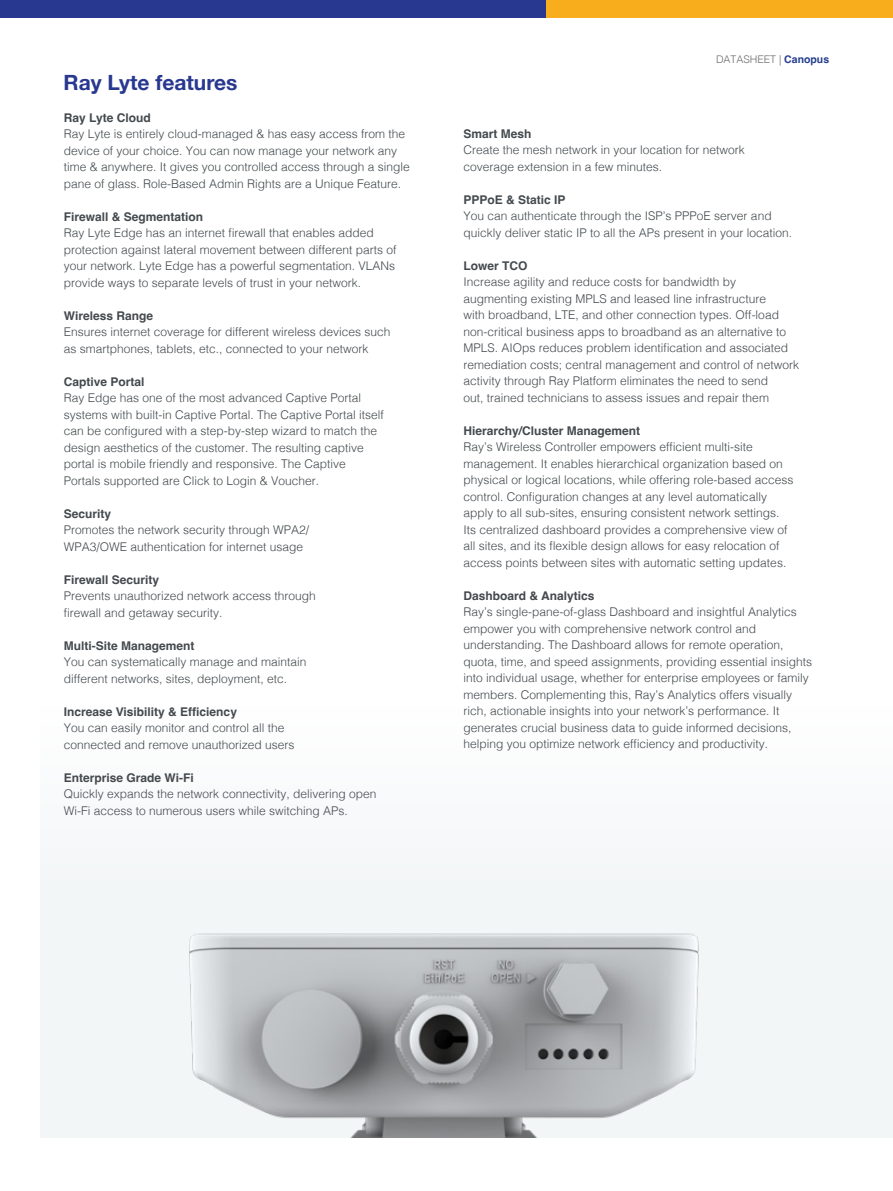
<style>
.page{position:relative;width:893px;height:1191px;background:#fff}
.page>*{position:absolute;margin:0;border:0;box-sizing:border-box;transform-origin:0 0}
.Subheading_1{font:700 21px "Helvetica Neue";color:#283890}
.bod_copy{font:300 12px/16.5px "Helvetica";color:#43494d}
.bod_copy-2{font:700 12px "Helvetica";color:#43494d}
.t1{font:300 10.5px "Helvetica";color:#6c6d70}
.s1{font-weight:700;color:#253f8e}
</style>
<div class="page">
<div style="left:0;top:0;width:547px;height:17px;background:#283890"></div>
<div style="left:547px;top:0;width:346px;height:17px;background:#f8ae1c"></div>
<img style="left:173px;top:908px;width:547px;height:229px">
<p class="Subheading_1" style="left:64px;top:66px;width:175px">Ray Lyte features</p>
<p class="bod_copy-2" style="left:64px;top:110px;width:88px">Ray Lyte Cloud</p>
<p class="bod_copy" style="left:64px;top:125px;width:348px">Ray Lyte is entirely cloud-managed &amp; has easy access from the device of your choice. You can now manage your network any time &amp; anywhere. It gives you controlled access through a single pane of glass. Role-Based Admin Rights are a Unique Feature.</p>
<p class="bod_copy-2" style="left:64px;top:209px;width:141px">Firewall &amp; Segmentation</p>
<p class="bod_copy" style="left:64px;top:224px;width:334px">Ray Lyte Edge has an internet firewall that enables added protection against lateral movement between different parts of your network. Lyte Edge has a powerful segmentation. VLANs provide ways to separate levels of trust in your network.</p>
<p class="bod_copy-2" style="left:64px;top:308px;width:91px">Wireless Range</p>
<p class="bod_copy" style="left:64px;top:323px;width:328px">Ensures internet coverage for different wireless devices such as smartphones, tablets, etc., connected to your network</p>
<p class="bod_copy-2" style="left:64px;top:374px;width:82px">Captive Portal</p>
<p class="bod_copy" style="left:64px;top:389px;width:322px">Ray Edge has one of the most advanced Captive Portal systems with built-in Captive Portal. The Captive Portal itself can be configured with a step-by-step wizard to match the design aesthetics of the customer. The resulting captive portal is mobile friendly and responsive. The Captive Portals supported are Click to Login &amp; Voucher.</p>
<p class="bod_copy-2" style="left:64px;top:506px;width:49px">Security</p>
<p class="bod_copy" style="left:64px;top:521px;width:247px">Promotes the network security through WPA2/<br>WPA3/OWE authentication for internet usage</p>
<p class="bod_copy-2" style="left:64px;top:572px;width:97px">Firewall Security</p>
<p class="bod_copy" style="left:64px;top:587px;width:254px">Prevents unauthorized network access through firewall and getaway security.</p>
<p class="bod_copy-2" style="left:64px;top:638px;width:132px">Multi-Site Management</p>
<p class="bod_copy" style="left:64px;top:653px;width:244px">You can systematically manage and maintain different networks, sites, deployment, etc.</p>
<p class="bod_copy-2" style="left:64px;top:704px;width:175px">Increase Visibility &amp; Efficiency</p>
<p class="bod_copy" style="left:64px;top:719px;width:232px">You can easily monitor and control all the connected and remove unauthorized users</p>
<p class="bod_copy-2" style="left:64px;top:770px;width:131px">Enterprise Grade Wi-Fi</p>
<p class="bod_copy" style="left:64px;top:785px;width:314px">Quickly expands the network connectivity, delivering open<br>Wi-Fi access to numerous users while switching APs.</p>
<p class="t1" style="left:716px;top:51px;width:115px">DATASHEET | <span class="s1">Canopus</span></p>
<p class="bod_copy-2" style="left:463px;top:126px;width:70px">Smart Mesh</p>
<p class="bod_copy" style="left:463px;top:141px;width:283px">Create the mesh network in your location for network coverage extension in a few minutes.</p>
<p class="bod_copy-2" style="left:463px;top:192px;width:104px">PPPoE &amp; Static IP</p>
<p class="bod_copy" style="left:463px;top:207px;width:330px">You can authenticate through the ISP’s PPPoE server and quickly deliver static IP to all the APs present in your location.</p>
<p class="bod_copy-2" style="left:463px;top:258px;width:66px">Lower TCO</p>
<p class="bod_copy" style="left:463px;top:273px;width:337px">Increase agility and reduce costs for bandwidth by augmenting existing MPLS and leased line infrastructure<br>with broadband, LTE, and other connection types. Off-load non-critical business apps to broadband as an alternative to MPLS. AIOps reduces problem identification and associated remediation costs; central management and control of network activity through Ray Platform eliminates the need to send<br>out, trained technicians to assess issues and repair them</p>
<p class="bod_copy-2" style="left:463px;top:423px;width:178px">Hierarchy/Cluster Management</p>
<p class="bod_copy" style="left:463px;top:438px;width:332px">Ray’s Wireless Controller empowers efficient multi-site management. It enables hierarchical organization based on physical or logical locations, while offering role-based access control. Configuration changes at any level automatically apply to all sub-sites, ensuring consistent network settings.<br>Its centralized dashboard provides a comprehensive view of all sites, and its flexible design allows for easy relocation of access points between sites with automatic setting updates.</p>
<p class="bod_copy-2" style="left:463px;top:588px;width:132px">Dashboard &amp; Analytics</p>
<p class="bod_copy" style="left:463px;top:603px;width:350px">Ray’s single-pane-of-glass Dashboard and insightful Analytics empower you with comprehensive network control and understanding. The Dashboard allows for remote operation, quota, time, and speed assignments, providing essential insights into individual usage, whether for enterprise employees or family members. Complementing this, Ray’s Analytics offers visually rich, actionable insights into your network’s performance. It generates crucial business data to guide informed decisions, helping you optimize network efficiency and productivity.</p>
</div>
